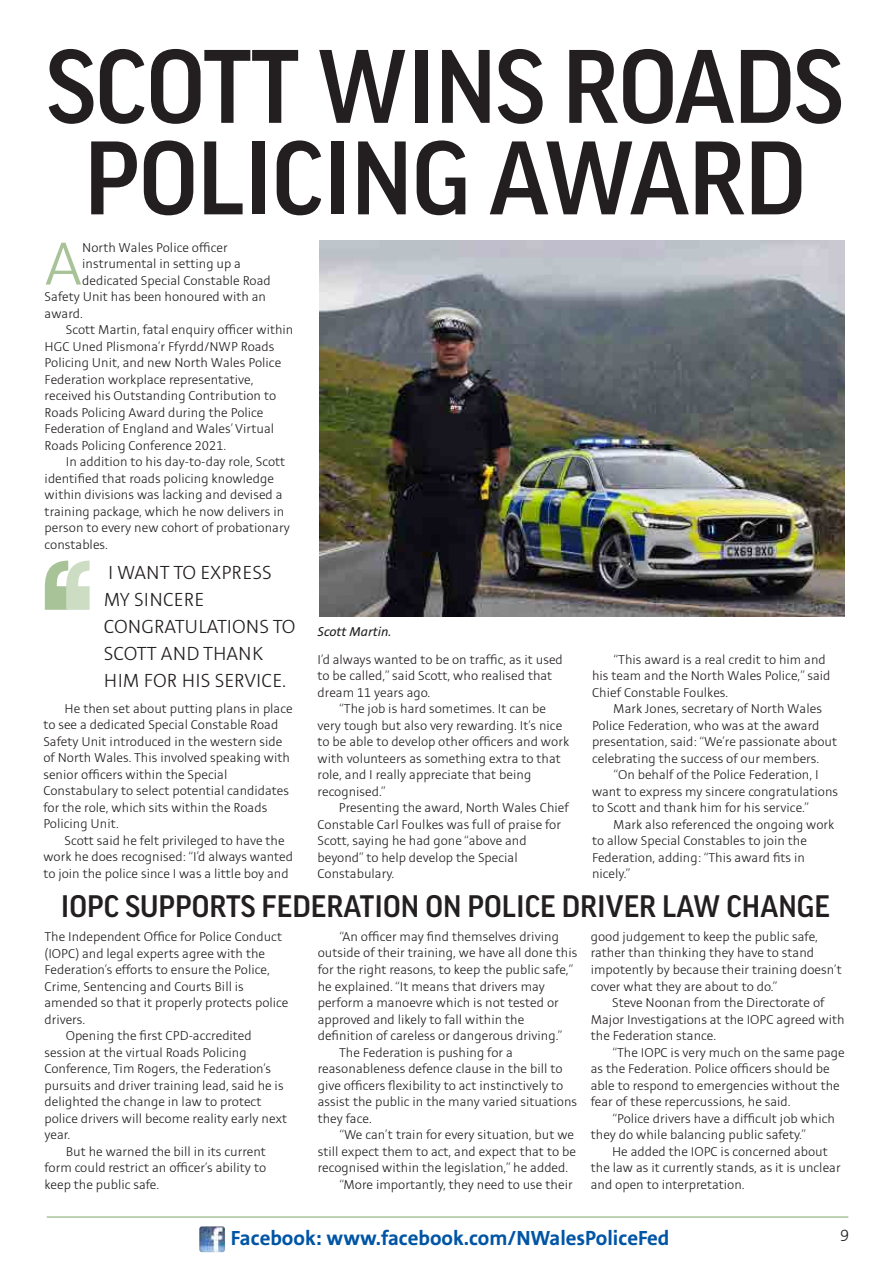
<style>
.page{position:relative;width:893px;height:1263px;background:#fff}
.page>*{position:absolute;margin:0;border:0;box-sizing:border-box;transform-origin:0 0}
.t1{font:700 132.15px "Rockwell";color:#a9c399}
.t2{font:700 132.15px "Rockwell";color:#cdddc4}
.t3{font:500 100.5px/91.5px "Good Pro";letter-spacing:-.01em;color:#231f20;text-align:center}
.t4{font:300 67.35px "Stinnes Sans";color:#a9c399}
.t5{font:500 30px "Good Pro";color:#231f20}
.t6{font:700 22.5px "Stinnes Sans";color:#0155a5}
.t7{font:300 21px/27px "Stinnes Sans";color:#231f20}
.t8{font:300 18px "Stinnes Sans";color:#231f20}
.t9{font:300 14.25px/16.5px "Stinnes Sans";color:#231f20}
.t10{font:italic 14.25px "Stinnes Sans";color:#231f20}
</style>
<div class="page">
<hr style="left:47px;top:1216px;width:801px;height:2px;background:#a9c399">
<img style="left:199px;top:1226px;width:26px;height:26px">
<img style="left:319px;top:241px;width:525px;height:375px">
<p class="t3" style="left:47px;top:41px;width:798px">SCOTT WINS ROADS<br>POLICING AWARD</p>
<p class="t4" style="left:45px;top:232px;width:39px">A</p>
<p class="t9" style="left:82px;top:239px;width:147px">North Wales Police officer</p>
<p class="t9" style="left:82px;top:256px;width:160px">instrumental in setting up a</p>
<p class="t9" style="left:82px;top:272px;width:190px">dedicated Special Constable Road</p>
<p class="t9" style="left:45px;top:289px;width:223px">Safety Unit has been honoured with an</p>
<p class="t9" style="left:45px;top:305px;width:40px">award.</p>
<p class="t9" style="left:45px;top:322px;width:250px;text-indent:21px">Scott Martin, fatal enquiry officer within HGC Uned Plismona’r Ffyrdd/NWP Roads Policing Unit, and new North Wales Police Federation workplace representative, received his Outstanding Contribution to Roads Policing Award during the Police Federation of England and Wales’ Virtual Roads Policing Conference 2021.</p>
<p class="t9" style="left:45px;top:454px;width:247px;text-indent:21px">In addition to his day-to-day role, Scott identified that roads policing knowledge within divisions was lacking and devised a training package, which he now delivers in person to every new cohort of probationary constables.</p>
<p class="t1" style="left:36px;top:524px;width:43px">‘</p>
<p class="t2" style="left:57px;top:524px;width:43px">‘</p>
<p class="t7" style="left:104px;top:560px;width:193px">I WANT TO EXPRESS<br>MY SINCERE<br>CONGRATULATIONS TO<br>SCOTT AND THANK<br>HIM FOR HIS SERVICE.</p>
<p class="t10" style="left:318px;top:625px;width:75px">Scott Martin.</p>
<p class="t9" style="left:318px;top:652px;width:247px">I’d always wanted to be on traffic, as it used to be called,” said Scott, who realised that dream 11 years ago.</p>
<p class="t9" style="left:318px;top:701px;width:253px;text-indent:21px">“The job is hard sometimes. It can be very tough but also very rewarding. It’s nice to be able to develop other officers and work with volunteers as something extra to that role, and I really appreciate that being recognised.”</p>
<p class="t9" style="left:318px;top:800px;width:253px;text-indent:21px">Presenting the award, North Wales Chief Constable Carl Foulkes was full of praise for Scott, saying he had gone “above and beyond” to help develop the Special Constabulary.</p>
<p class="t9" style="left:592px;top:652px;width:240px;text-indent:21px">“This award is a real credit to him and his team and the North Wales Police,” said<br>Chief Constable Foulkes.</p>
<p class="t9" style="left:592px;top:701px;width:247px;text-indent:21px">Mark Jones, secretary of North Wales Police Federation, who was at the award presentation, said: “We’re passionate about celebrating the success of our members.</p>
<p class="t9" style="left:592px;top:767px;width:248px;text-indent:21px">“On behalf of the Police Federation, I want to express my sincere congratulations to Scott and thank him for his service.”</p>
<p class="t9" style="left:592px;top:817px;width:244px;text-indent:21px">Mark also referenced the ongoing work to allow Special Constables to join the<br>Federation, adding: “This award fits in nicely.”</p>
<p class="t5" style="left:61px;top:889px;width:771px">IOPC SUPPORTS FEDERATION ON POLICE DRIVER LAW CHANGE</p>
<p class="t9" style="left:44px;top:929px;width:246px">The Independent Office for Police Conduct (IOPC) and legal experts agree with the Federation’s efforts to ensure the Police, Crime, Sentencing and Courts Bill is amended so that it properly protects police drivers.</p>
<p class="t9" style="left:44px;top:1028px;width:244px;text-indent:21px">Opening the first CPD-accredited session at the virtual Roads Policing Conference, Tim Rogers, the Federation’s pursuits and driver training lead, said he is delighted the change in law to protect police drivers will become reality early next year.</p>
<p class="t9" style="left:44px;top:1143px;width:223px;text-align:justify;text-indent:21px">But he warned the bill in its current form could restrict an officer’s ability to keep the public safe.</p>
<p class="t9" style="left:43px;top:700px;width:251px;text-indent:21px">He then set about putting plans in place to see a dedicated Special Constable Road Safety Unit introduced in the western side of North Wales. This involved speaking with senior officers within the Special Constabulary to select potential candidates for the role, which sits within the Roads Policing Unit.</p>
<p class="t9" style="left:43px;top:832px;width:251px;text-indent:21px">Scott said he felt privileged to have the work he does recognised: “I’d always wanted to join the police since I was a little boy and</p>
<p class="t9" style="left:318px;top:929px;width:261px;text-indent:21px">“An officer may find themselves driving outside of their training, we have all done this for the right reasons, to keep the public safe,” he explained. “It means that drivers may perform a manoevre which is not tested or approved and likely to fall within the definition of careless or dangerous driving.”</p>
<p class="t9" style="left:318px;top:1044px;width:261px;text-indent:21px">The Federation is pushing for a reasonableness defence clause in the bill to give officers flexibility to act instinctively to assist the public in the many varied situations they face.</p>
<p class="t9" style="left:318px;top:1127px;width:260px;text-indent:21px">“We can’t train for every situation, but we still expect them to act, and expect that to be recognised within the legislation,” he added.</p>
<p class="t9" style="left:339px;top:1176px;width:235px">“More importantly, they need to use their</p>
<p class="t9" style="left:591px;top:929px;width:253px">good judgement to keep the public safe, rather than thinking they have to stand impotently by because their training doesn’t cover what they are about to do.”</p>
<p class="t9" style="left:591px;top:995px;width:255px;text-indent:21px">Steve Noonan from the Directorate of<br>Major Investigations at the IOPC agreed with the Federation stance.</p>
<p class="t9" style="left:591px;top:1044px;width:256px;text-indent:21px">“The IOPC is very much on the same page as the Federation. Police officers should be able to respond to emergencies without the fear of these repercussions, he said.</p>
<p class="t9" style="left:591px;top:1110px;width:246px;text-indent:21px">“Police drivers have a difficult job which they do while balancing public safety.”</p>
<p class="t9" style="left:591px;top:1143px;width:251px;text-indent:21px">He added the IOPC is concerned about the law as it currently stands, as it is unclear and open to interpretation.</p>
<p class="t6" style="left:231px;top:1227px;width:440px">Facebook: www.facebook.com/NWalesPoliceFed</p>
<p class="t8" style="left:840px;top:1227px;width:10px">9</p>
</div>
